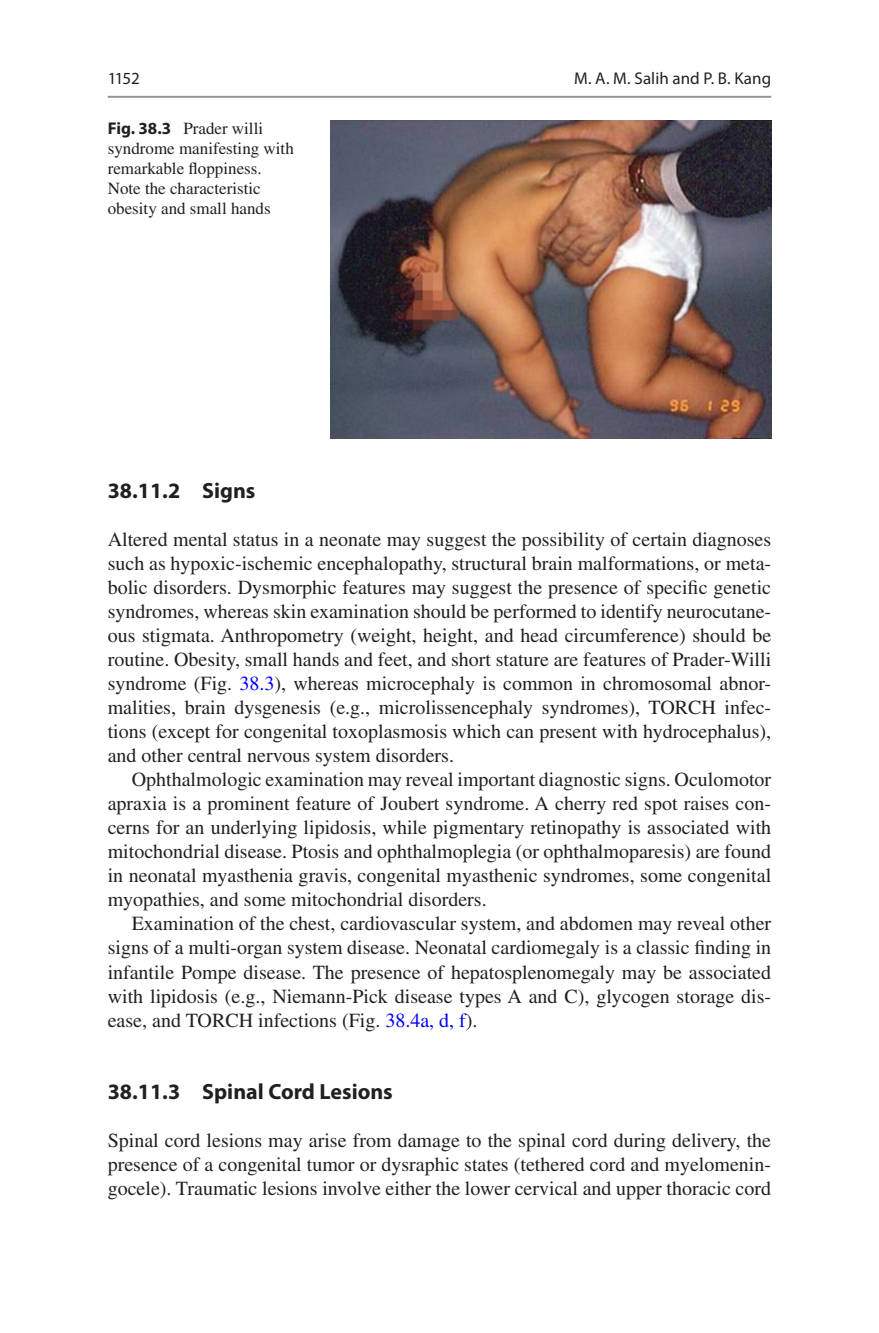
<style>
.page{position:relative;width:879px;height:1333px;background:#fff}
.page>*{position:absolute;margin:0;border:0;box-sizing:border-box;transform-origin:0 0}
.t1{font:700 22px "Jlclmf Myriad Pro";color:#231f20}
.t2{font:20px/24px "Nvwkgt Times LT Std";color:#231f20;text-align:justify}
.t3{font:17px/20px "Nvwkgt Times LT Std";color:#231f20}
.t4{font:17px "Pxjtdn Myriad Pro";letter-spacing:.005em;color:#231f20}
.t5{font:17px "Qknphw Myriad Pro";color:#231f20}
.s1{font-family:"Jlclmf Myriad Pro";font-weight:700}
.s2{color:#0000fa}
</style>
<div class="page">
<img style="left:330px;top:121px;width:441px;height:317px">
<hr style="left:108px;top:96px;width:663px;height:2px;background:#939598">
<p class="t5" style="left:108px;top:68px;width:34px">1152</p>
<p class="t3" style="left:108px;top:118px;width:188px"><span class="s1">Fig. 38.3</span> Prader willi syndrome manifesting with remarkable floppiness.<br>Note the characteristic obesity and small hands</p>
<p class="t4" style="left:574px;top:68px;width:199px">M. A. M. Salih and P. B. Kang</p>
<p class="t1" style="left:108px;top:476px;width:149px">38.11.2 Signs</p>
<p class="t2" style="left:108px;top:527px;width:665px">Altered mental status in a neonate may suggest the possibility of certain diagnoses such as hypoxic-ischemic encephalopathy, structural brain malformations, or meta&shy;bolic disorders. Dysmorphic features may suggest the presence of specific genetic syndromes, whereas skin examination should be performed to identify neurocutane&shy;ous stigmata. Anthropometry (weight, height, and head circumference) should be routine. Obesity, small hands and feet, and short stature are features of Prader-Willi syndrome (Fig. <span class="s2">38.3</span>), whereas microcephaly is common in chromosomal abnor&shy;malities, brain dysgenesis (e.g., microlissencephaly syndromes), TORCH infec&shy;tions (except for congenital toxoplasmosis which can present with hydrocephalus), and other central nervous system disorders.</p>
<p class="t2" style="left:108px;top:767px;width:665px;text-indent:24px">Ophthalmologic examination may reveal important diagnostic signs. Oculomotor apraxia is a prominent feature of Joubert syndrome. A cherry red spot raises con&shy;cerns for an underlying lipidosis, while pigmentary retinopathy is associated with mitochondrial disease. Ptosis and ophthalmoplegia (or ophthalmoparesis) are found in neonatal myasthenia gravis, congenital myasthenic syndromes, some congenital myopathies, and some mitochondrial disorders.</p>
<p class="t2" style="left:108px;top:911px;width:665px;text-indent:24px">Examination of the chest, cardiovascular system, and abdomen may reveal other signs of a multi-organ system disease. Neonatal cardiomegaly is a classic finding in infantile Pompe disease. The presence of hepatosplenomegaly may be associated with lipidosis (e.g., Niemann-Pick disease types A and C), glycogen storage dis&shy;ease, and TORCH infections (Fig. <span class="s2">38.4a, d, f</span>).</p>
<p class="t1" style="left:108px;top:1076px;width:287px">38.11.3 Spinal Cord Lesions</p>
<p class="t2" style="left:108px;top:1127px;width:665px">Spinal cord lesions may arise from damage to the spinal cord during delivery, the presence of a congenital tumor or dysraphic states (tethered cord and myelomenin&shy;gocele). Traumatic lesions involve either the lower cervical and upper thoracic cord</p>
</div>
